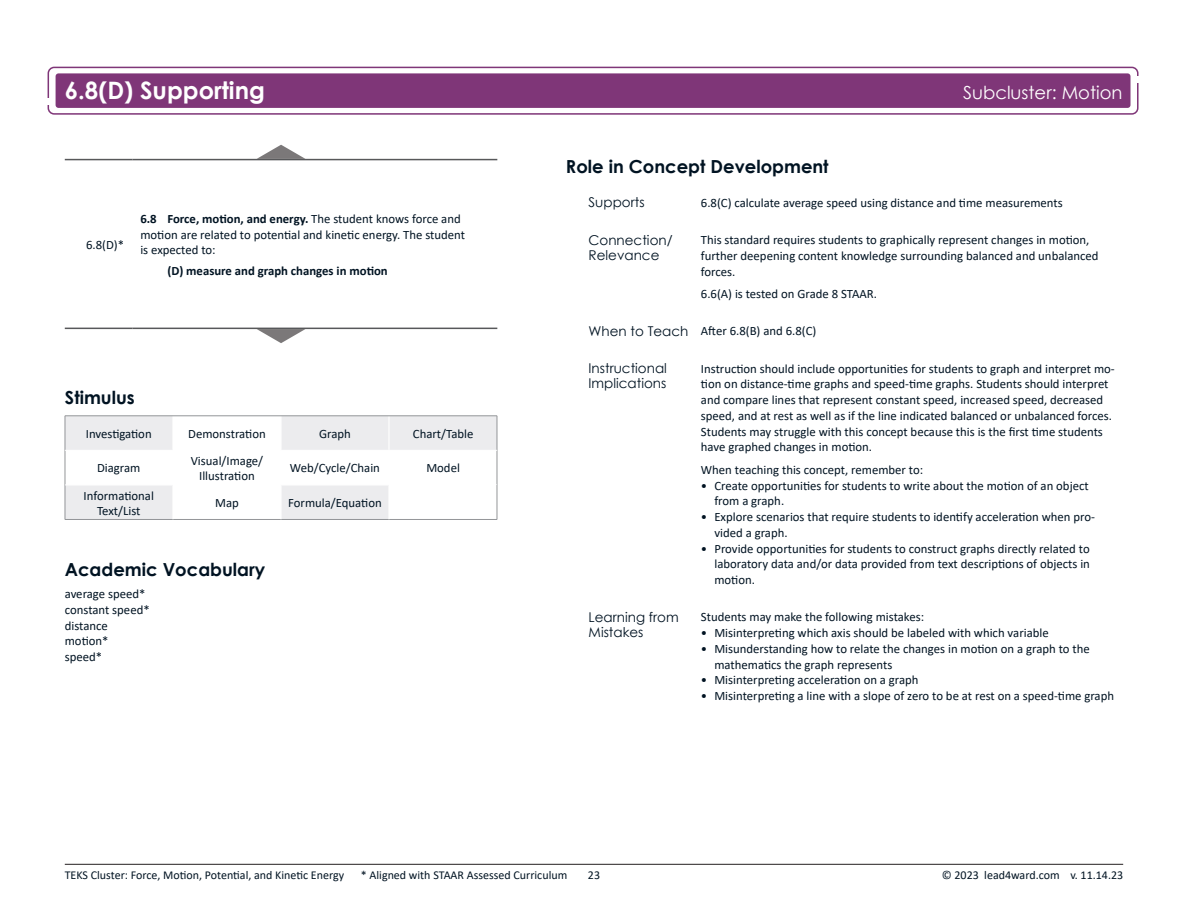
<style>
.page{position:relative;width:1188px;height:918px;background:#fff}
.page>*{position:absolute;margin:0;border:0;box-sizing:border-box;transform-origin:0 0}
.SE___and_R_or_S{font:700 24px "Century Gothic";color:#fff}
.Heading_1{font:700 18px "Century Gothic";color:#001322}
.TEKS_Cluster_Title{font:18px "Century Gothic";color:#fff}
.Heading_2{font:13.5px/15px "Century Gothic";color:#001322}
.K_S-text__light{font:12.75px/15.8px "Calibri";color:#001322}
.stimulus_table{font:12.75px/15px "Calibri";color:#001322;text-align:center}
.Academic_Vocab{font:12.75px "Calibri";color:#001322}
.K_S-SE__dark{font:700 12.75px "Calibri";color:#001322}
.SE__large{font:12.75px "Calibri";color:#001322}
.t1{font:12px "Calibri";color:#001322}
.s1{font-weight:700}
</style>
<div class="page">
<div style="left:48px;top:67px;width:1091px;height:48px;border:2px solid #7f3678;border-radius:6px"></div>
<div style="left:56px;top:73px;width:1075px;height:35px;background:#7f3678;border-radius:3px"></div>
<div style="left:38px;top:98px;width:15px;height:7px;background:#fff"></div>
<div style="left:1134px;top:76px;width:14px;height:7px;background:#fff"></div>
<hr style="left:65px;top:864px;width:1058px;height:1px;background:#231f20">
<hr style="left:65px;top:159px;width:67px;height:1px;background:#57585a">
<hr style="left:132px;top:159px;width:365px;height:1px;background:#57585a">
<hr style="left:65px;top:328px;width:67px;height:1px;background:#57585a">
<hr style="left:132px;top:328px;width:365px;height:1px;background:#57585a">
<svg style="left:257px;top:145px;width:48px;height:14px"></svg>
<svg style="left:257px;top:329px;width:48px;height:14px"></svg>
<svg style="left:66px;top:417px;width:431px;height:102px"></svg>
<hr style="left:65px;top:416px;width:1px;height:34px;background:#939598">
<hr style="left:497px;top:416px;width:1px;height:34px;background:#939598">
<hr style="left:65px;top:450px;width:1px;height:35px;background:#939598">
<hr style="left:497px;top:450px;width:1px;height:35px;background:#939598">
<hr style="left:65px;top:485px;width:1px;height:34px;background:#939598">
<hr style="left:65px;top:519px;width:108px;height:1px;background:#939598">
<hr style="left:173px;top:519px;width:108px;height:1px;background:#939598">
<hr style="left:281px;top:519px;width:108px;height:1px;background:#939598">
<hr style="left:389px;top:519px;width:108px;height:1px;background:#939598">
<hr style="left:172px;top:416px;width:2px;height:34px;background:#fff">
<hr style="left:280px;top:416px;width:2px;height:34px;background:#fff">
<hr style="left:388px;top:416px;width:2px;height:34px;background:#fff">
<hr style="left:65px;top:450px;width:108px;height:1px;background:#fff">
<hr style="left:173px;top:450px;width:108px;height:1px;background:#fff">
<hr style="left:172px;top:451px;width:2px;height:33px;background:#fff">
<hr style="left:281px;top:450px;width:108px;height:1px;background:#fff">
<hr style="left:280px;top:451px;width:2px;height:33px;background:#fff">
<hr style="left:389px;top:450px;width:108px;height:1px;background:#fff">
<hr style="left:388px;top:451px;width:2px;height:33px;background:#fff">
<hr style="left:65px;top:484px;width:108px;height:1px;background:#fff">
<hr style="left:173px;top:484px;width:108px;height:1px;background:#fff">
<hr style="left:172px;top:485px;width:2px;height:34px;background:#fff">
<hr style="left:281px;top:484px;width:108px;height:1px;background:#fff">
<hr style="left:280px;top:485px;width:2px;height:34px;background:#fff">
<hr style="left:65px;top:416px;width:108px;height:1px;background:#939598">
<hr style="left:173px;top:416px;width:108px;height:1px;background:#939598">
<hr style="left:281px;top:416px;width:108px;height:1px;background:#939598">
<hr style="left:389px;top:416px;width:108px;height:1px;background:#939598">
<hr style="left:389px;top:484px;width:108px;height:1px;background:#fff">
<hr style="left:388px;top:485px;width:2px;height:34px;background:#fff">
<hr style="left:497px;top:485px;width:1px;height:34px;background:#939598">
<p class="SE___and_R_or_S" style="left:65px;top:72px;width:202px">6.8(D) Supporting</p>
<p class="TEKS_Cluster_Title" style="left:963px;top:80px;width:161px">Subcluster: Motion</p>
<p class="SE__large" style="left:86px;top:236px;width:40px">6.8(D)*</p>
<p class="K_S-text__light" style="left:140px;top:211px;width:326px"><span class="s1">6.8 Force, motion, and energy.</span> The student knows force and motion are related to potential and kinetic energy. The student is expected to:</p>
<p class="K_S-SE__dark" style="left:167px;top:261px;width:222px">(D) measure and graph changes in motion</p>
<p class="Heading_1" style="left:65px;top:383px;width:71px">Stimulus</p>
<p class="stimulus_table" style="left:86px;top:426px;width:67px">Investigation</p>
<p class="stimulus_table" style="left:188px;top:426px;width:79px">Demonstration</p>
<p class="stimulus_table" style="left:319px;top:426px;width:33px">Graph</p>
<p class="stimulus_table" style="left:413px;top:426px;width:62px">Chart/Table</p>
<p class="stimulus_table" style="left:97px;top:460px;width:45px">Diagram</p>
<p class="stimulus_table" style="left:191px;top:453px;width:74px">Visual/Image/<br>Illustration</p>
<p class="stimulus_table" style="left:290px;top:460px;width:92px">Web/Cycle/Chain</p>
<p class="stimulus_table" style="left:426px;top:460px;width:35px">Model</p>
<p class="stimulus_table" style="left:84px;top:488px;width:72px">Informational<br>Text/List</p>
<p class="stimulus_table" style="left:215px;top:495px;width:25px">Map</p>
<p class="stimulus_table" style="left:288px;top:495px;width:95px">Formula/Equation</p>
<p class="Heading_1" style="left:65px;top:556px;width:202px">Academic Vocabulary</p>
<p class="Academic_Vocab" style="left:65px;top:585px;width:82px">average speed*</p>
<p class="Academic_Vocab" style="left:65px;top:601px;width:86px">constant speed*</p>
<p class="Academic_Vocab" style="left:65px;top:617px;width:45px">distance</p>
<p class="Academic_Vocab" style="left:65px;top:632px;width:45px">motion*</p>
<p class="Academic_Vocab" style="left:65px;top:648px;width:39px">speed*</p>
<p class="Heading_1" style="left:566px;top:153px;width:264px">Role in Concept Development</p>
<p class="Heading_2" style="left:589px;top:195px;width:58px">Supports</p>
<p class="K_S-text__light" style="left:701px;top:194px;width:363px">6.8(C) calculate average speed using distance and time measurements</p>
<p class="Heading_2" style="left:589px;top:232px;width:86px">Connection/<br>Relevance</p>
<p class="K_S-text__light" style="left:701px;top:232px;width:399px">This standard requires students to graphically represent changes in motion, further deepening content knowledge surrounding balanced and unbalanced forces.</p>
<p class="K_S-text__light" style="left:701px;top:286px;width:178px">6.6(A) is tested on Grade 8 STAAR.</p>
<p class="Heading_2" style="left:589px;top:323px;width:101px">When to Teach</p>
<p class="K_S-text__light" style="left:701px;top:323px;width:117px">After 6.8(B) and 6.8(C)</p>
<p class="Heading_2" style="left:589px;top:361px;width:80px">Instructional<br>Implications</p>
<p class="K_S-text__light" style="left:701px;top:360px;width:415px">Instruction should include opportunities for students to graph and interpret mo&shy;tion on distance-time graphs and speed-time graphs. Students should interpret and compare lines that represent constant speed, increased speed, decreased speed, and at rest as well as if the line indicated balanced or unbalanced forces.<br>Students may struggle with this concept because this is the first time students have graphed changes in motion.</p>
<p class="K_S-text__light" style="left:701px;top:462px;width:224px">When teaching this concept, remember to:</p>
<p class="K_S-text__light" style="left:714px;top:477px;width:376px;text-indent:-14px">• Create opportunities for students to write about the motion of an object from a graph.</p>
<p class="K_S-text__light" style="left:714px;top:509px;width:382px;text-indent:-14px">• Explore scenarios that require students to identify acceleration when pro&shy;vided a graph.</p>
<p class="K_S-text__light" style="left:714px;top:540px;width:377px;text-align:justify;text-indent:-14px">• Provide opportunities for students to construct graphs directly related to laboratory data and/or data provided from text descriptions of objects in motion.</p>
<p class="Heading_2" style="left:589px;top:609px;width:92px">Learning from<br>Mistakes</p>
<p class="K_S-text__light" style="left:701px;top:609px;width:225px">Students may make the following mistakes:</p>
<p class="K_S-text__light" style="left:701px;top:625px;width:349px">• Misinterpreting which axis should be labeled with which variable</p>
<p class="K_S-text__light" style="left:714px;top:641px;width:377px;text-indent:-14px">• Misunderstanding how to relate the changes in motion on a graph to the mathematics the graph represents</p>
<p class="K_S-text__light" style="left:701px;top:672px;width:219px">• Misinterpreting acceleration on a graph</p>
<p class="K_S-text__light" style="left:701px;top:688px;width:415px">• Misinterpreting a line with a slope of zero to be at rest on a speed-time graph</p>
<p class="t1" style="left:65px;top:867px;width:281px">TEKS Cluster: Force, Motion, Potential, and Kinetic Energy</p>
<p class="t1" style="left:361px;top:867px;width:208px">* Aligned with STAAR Assessed Curriculum</p>
<p class="t1" style="left:588px;top:867px;width:14px">23</p>
<p class="t1" style="left:942px;top:867px;width:183px">© 2023 lead4ward.com v. 11.14.23</p>
</div>
